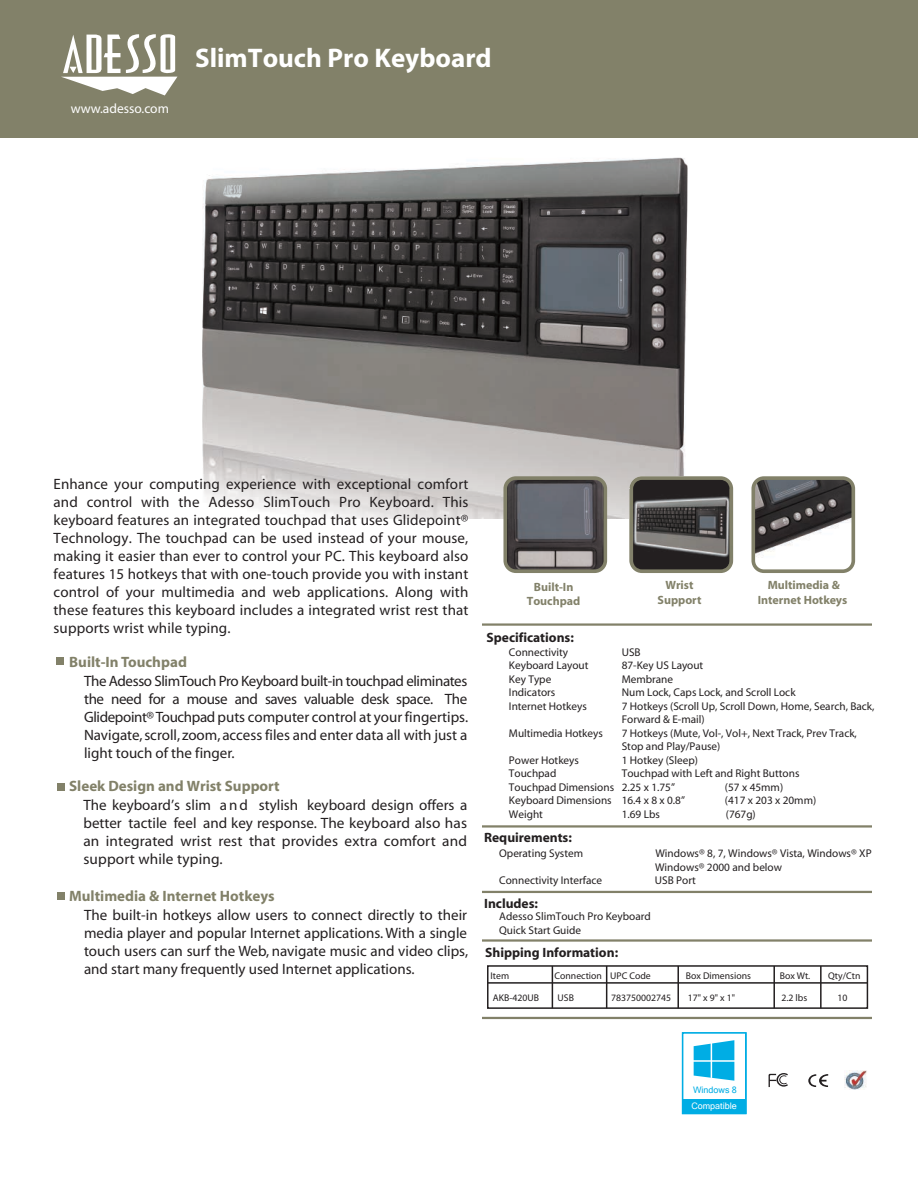
<style>
.page{position:relative;width:918px;height:1188px;background:#fff}
.page>*{position:absolute;margin:0;border:0;box-sizing:border-box;transform-origin:0 0}
.t1{font:700 27px "Myriad";color:#fff}
.t2{font:15px/18px "Myriad";color:#231f20;text-align:justify}
.t3{font:700 15px "Myriad";color:#828169}
.t4{font:700 13.5px "Myriad";color:#231f20}
.t5{font:13.5px "Myriad";color:#fff}
.t6{font:700 12px/14.4px "Myriad";color:#828169;text-align:center}
.t7{font:11.25px/13.5px "Myriad";color:#231f20}
.t8{font:9.75px "Myriad";color:#231f20}
.t9{font:9px "Microsoft Sans Serif";color:#fff}
.t10{font:9px "Microsoft Sans Serif";color:#00ade4}
</style>
<div class="page">
<img style="left:202px;top:158px;width:486px;height:361px">
<div style="left:0;top:0;width:918px;height:137px;background:#828169"></div>
<svg style="left:61px;top:34px;width:116px;height:61px"></svg>
<hr style="left:482px;top:623px;width:390px;height:3px;background:#828169">
<hr style="left:482px;top:1017px;width:390px;height:2px;background:#828169">
<hr style="left:482px;top:825px;width:390px;height:3px;background:#828169">
<hr style="left:482px;top:891px;width:390px;height:2px;background:#828169">
<hr style="left:482px;top:939px;width:390px;height:3px;background:#828169">
<div style="left:57px;top:658px;width:7px;height:7px;background:#828169"></div>
<div style="left:57px;top:783px;width:8px;height:7px;background:#828169"></div>
<div style="left:57px;top:892px;width:8px;height:7px;background:#828169"></div>
<img style="left:845px;top:1071px;width:22px;height:18px">
<svg style="left:808px;top:1074px;width:20px;height:13px"></svg>
<svg style="left:769px;top:1073px;width:19px;height:14px"></svg>
<div style="left:487px;top:965px;width:381px;height:44px;border:1px solid #231f20"></div>
<hr style="left:488px;top:982px;width:379px;height:2px;background:#231f20">
<hr style="left:552px;top:966px;width:1px;height:42px;background:#231f20">
<hr style="left:606px;top:966px;width:1px;height:42px;background:#231f20">
<hr style="left:677px;top:966px;width:2px;height:42px;background:#231f20">
<hr style="left:773px;top:966px;width:2px;height:42px;background:#231f20">
<hr style="left:820px;top:966px;width:2px;height:42px;background:#231f20">
<img style="left:505px;top:479px;width:100px;height:89px">
<div style="left:503px;top:476px;width:104px;height:97px;border:4px solid #828169;border-radius:11px"></div>
<img style="left:756px;top:481px;width:94px;height:87px">
<div style="left:751px;top:476px;width:104px;height:97px;border:4px solid #828169;border-radius:11px"></div>
<svg style="left:629px;top:476px;width:104px;height:97px"></svg>
<img style="left:733px;top:489px;width:1px;height:73px">
<img style="left:626px;top:489px;width:3px;height:30px">
<img style="left:629px;top:489px;width:104px;height:74px">
<div style="left:683px;top:1033px;width:63px;height:80px;background:#00ade4"></div>
<div style="left:683px;top:1033px;width:62px;height:66px;background:#fff"></div>
<svg style="left:694px;top:1040px;width:40px;height:41px"></svg>
<hr style="left:692px;top:1060px;width:43px;height:2px;background:#fff">
<hr style="left:711px;top:1043px;width:1px;height:35px;background:#fff">
<div style="left:682px;top:1032px;width:65px;height:82px;border:2px solid #00ade4"></div>
<p class="t5" style="left:71px;top:101px;width:100px">www.adesso.com</p>
<h1 class="t1" style="left:195px;top:44px;width:298px">SlimTouch Pro Keyboard</h1>
<p class="t2" style="left:53px;top:476px;width:417px">Enhance your computing experience with exceptional comfort and control with the Adesso SlimTouch Pro Keyboard. This keyboard features an integrated touchpad that uses Glidepoint® Technology. The touchpad can be used instead of your mouse, making it easier than ever to control your PC. This keyboard also features 15 hotkeys that with one-touch provide you with instant control of your multimedia and web applications. Along with these features this keyboard includes a integrated wrist rest that supports wrist while typing.</p>
<p class="t3" style="left:69px;top:654px;width:119px">Built-In Touchpad</p>
<p class="t2" style="left:84px;top:673px;width:386px">The Adesso SlimTouch Pro Keyboard built-in touchpad eliminates the need for a mouse and saves valuable desk space. The Glidepoint®Touchpadputs computer control at your fingertips.<br>Navigate,scroll, zoom, access files and enter data all with just a light touch of the finger.</p>
<p class="t3" style="left:69px;top:778px;width:212px">Sleek Design and Wrist Support</p>
<p class="t2" style="left:83px;top:797px;width:385px">The keyboard’s slim and stylish keyboard design offers a better tactile feel and key response. The keyboard also has an integrated wrist rest that provides extra comfort and support while typing.</p>
<p class="t3" style="left:69px;top:888px;width:207px">Multimedia &amp; Internet Hotkeys</p>
<p class="t2" style="left:84px;top:906px;width:386px">The built-in hotkeys allow users to connect directly to their media player and popular Internet applications.With a single touch users can surf the Web, navigate music and video clips, and start many frequently used Internet applications.</p>
<p class="t6" style="left:527px;top:580px;width:55px">Built-In<br>Touchpad</p>
<p class="t6" style="left:658px;top:579px;width:46px">Wrist<br>Support</p>
<p class="t6" style="left:758px;top:579px;width:91px">Multimedia &amp;<br>Internet Hotkeys</p>
<p class="t4" style="left:487px;top:630px;width:89px">Specifications:</p>
<p class="t7" style="left:509px;top:646px;width:61px">Connectivity</p>
<p class="t7" style="left:622px;top:646px;width:20px">USB</p>
<p class="t7" style="left:509px;top:659px;width:81px">Keyboard Layout</p>
<p class="t7" style="left:622px;top:659px;width:83px">87-Key US Layout</p>
<p class="t7" style="left:509px;top:673px;width:44px">Key Type</p>
<p class="t7" style="left:622px;top:673px;width:53px">Membrane</p>
<p class="t7" style="left:509px;top:686px;width:48px">Indicators</p>
<p class="t7" style="left:622px;top:686px;width:175px">Num Lock, Caps Lock, and Scroll Lock</p>
<p class="t7" style="left:509px;top:700px;width:79px">Internet Hotkeys</p>
<p class="t7" style="left:622px;top:700px;width:254px">7 Hotkeys (Scroll Up, Scroll Down, Home, Search, Back,<br>Forward &amp; E-mail)</p>
<p class="t7" style="left:509px;top:727px;width:95px">Multimedia Hotkeys</p>
<p class="t7" style="left:622px;top:727px;width:237px">7 Hotkeys (Mute, Vol-, Vol+, Next Track, Prev Track,<br>Stop and Play/Pause)</p>
<p class="t7" style="left:509px;top:754px;width:72px">Power Hotkeys</p>
<p class="t7" style="left:622px;top:754px;width:78px">1 Hotkey (Sleep)</p>
<p class="t7" style="left:509px;top:767px;width:49px">Touchpad</p>
<p class="t7" style="left:509px;top:767px;width:292px;text-indent:113px">Touchpad with Left and Right Buttons<br>Touchpad Dimensions 2.25 x 1.75”</p>
<p class="t7" style="left:725px;top:781px;width:60px">(57 x 45mm)</p>
<p class="t7" style="left:509px;top:794px;width:177px">Keyboard Dimensions 16.4 x 8 x 0.8”</p>
<p class="t7" style="left:725px;top:794px;width:93px">(417 x 203 x 20mm)</p>
<p class="t7" style="left:509px;top:808px;width:36px">Weight</p>
<p class="t7" style="left:622px;top:808px;width:40px">1.69 Lbs</p>
<p class="t7" style="left:726px;top:808px;width:31px">(767g)</p>
<p class="t4" style="left:484px;top:831px;width:89px">Requirements:</p>
<p class="t7" style="left:499px;top:847px;width:85px">Operating System</p>
<p class="t7" style="left:655px;top:847px;width:218px">Windows® 8, 7, Windows® Vista, Windows® XP<br>Windows® 2000 and below</p>
<p class="t7" style="left:499px;top:874px;width:105px">Connectivity Interface</p>
<p class="t7" style="left:655px;top:874px;width:42px">USB Port</p>
<p class="t4" style="left:484px;top:897px;width:55px">Includes:</p>
<p class="t7" style="left:499px;top:910px;width:153px">Adesso SlimTouch Pro Keyboard<br>Quick Start Guide</p>
<p class="t4" style="left:485px;top:946px;width:134px">Shipping Information:</p>
<p class="t8" style="left:491px;top:971px;width:20px">Item</p>
<p class="t8" style="left:555px;top:971px;width:98px">Connection UPC Code</p>
<p class="t8" style="left:686px;top:971px;width:67px">Box Dimensions</p>
<p class="t8" style="left:780px;top:971px;width:32px">Box Wt.</p>
<p class="t8" style="left:828px;top:971px;width:34px">Qty/Ctn</p>
<p class="t8" style="left:493px;top:993px;width:48px">AKB-420UB</p>
<p class="t8" style="left:558px;top:993px;width:18px">USB</p>
<p class="t8" style="left:611px;top:993px;width:62px">783750002745</p>
<p class="t8" style="left:688px;top:993px;width:49px">17" x 9" x 1"</p>
<p class="t8" style="left:781px;top:993px;width:27px">2.2 lbs</p>
<p class="t8" style="left:838px;top:993px;width:12px">10</p>
<p class="t10" style="left:693px;top:1084px;width:45px">Windows 8</p>
<p class="t9" style="left:691px;top:1100px;width:47px">Compatible</p>
</div>
